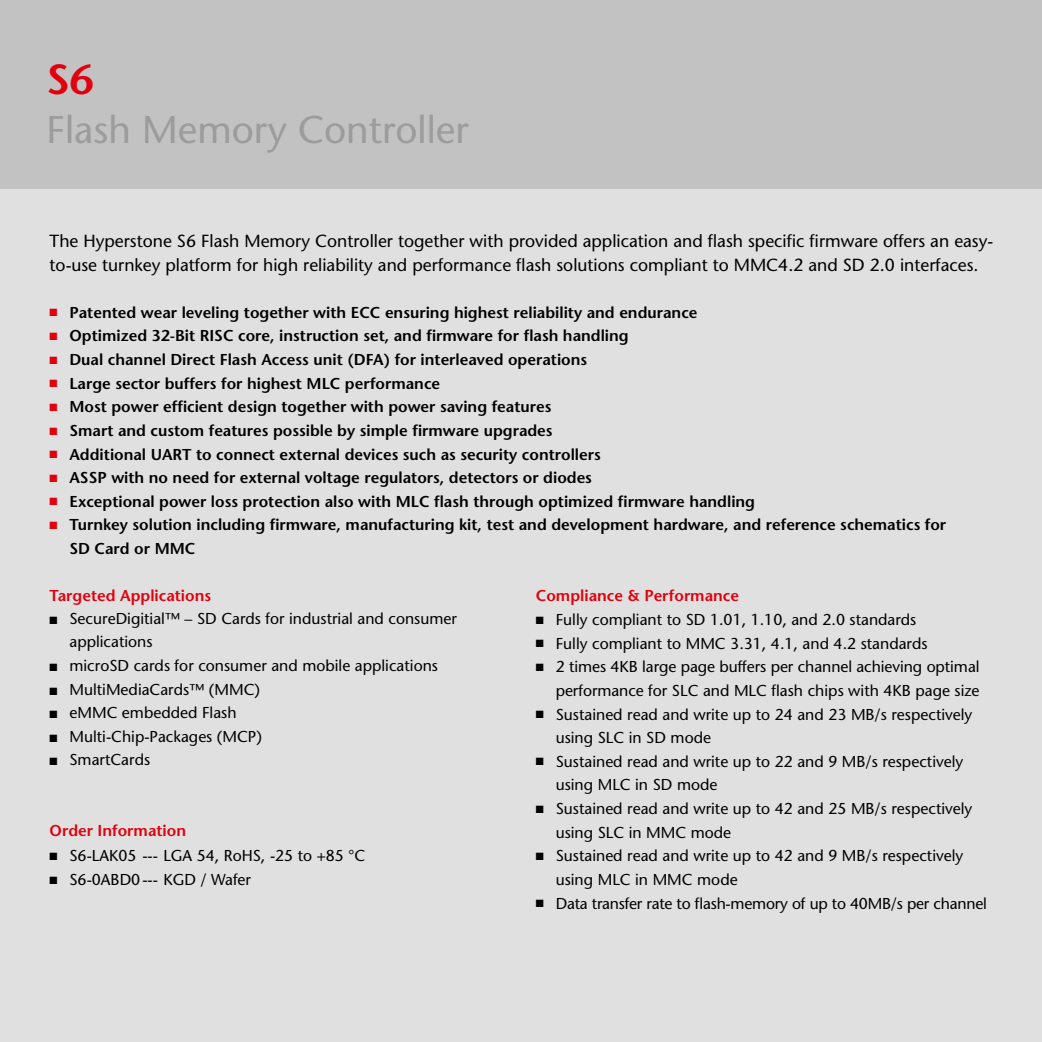
<style>
.page{position:relative;width:1042px;height:1042px;background:#fff}
.page>*{position:absolute;margin:0;border:0;box-sizing:border-box;transform-origin:0 0}
.t1{font:600 42px "Stone Sans";color:#e2000d}
.t2{font:38.5px "Stone Sans";color:#9c9c9c}
.t3{font:17.5px/23.6px "Stone Sans";color:#000}
.t4{font:15.75px/23.6px "Stone Sans";color:#000}
.t5{font:600 15.75px/23.6px "Stone Sans";color:#000}
.t6{font:600 15.75px "Stone Sans";color:#e2000d}
.s1{color:#e2000d}
</style>
<div class="page">
<div style="left:0;top:182px;width:1042px;height:860px;background:#e0e0e0"></div>
<div style="left:0;top:0;width:1042px;height:189px;background:#c2c2c2"></div>
<h1 class="t1" style="left:47px;top:53px;width:49px">S6</h1>
<h2 class="t2" style="left:47px;top:106px;width:424px">Flash Memory Controller</h2>
<p class="t3" style="left:50px;top:229px;width:945px">The Hyperstone S6 Flash Memory Controller together with provided application and flash specific firmware offers an easy&shy;to-use turnkey platform for high reliability and performance flash solutions compliant to MMC4.2 and SD 2.0 interfaces.</p>
<p class="t5" style="left:50px;top:300px;width:649px"><span class="s1">■</span> Patented wear leveling together with ECC ensuring highest reliability and endurance</p>
<p class="t5" style="left:50px;top:324px;width:581px"><span class="s1">■</span> Optimized 32-Bit RISC core, instruction set, and firmware for flash handling</p>
<p class="t5" style="left:50px;top:347px;width:539px"><span class="s1">■</span> Dual channel Direct Flash Access unit (DFA) for interleaved operations</p>
<p class="t5" style="left:50px;top:371px;width:392px"><span class="s1">■</span> Large sector buffers for highest MLC performance</p>
<p class="t5" style="left:50px;top:395px;width:503px"><span class="s1">■</span> Most power efficient design together with power saving features</p>
<p class="t5" style="left:50px;top:418px;width:504px"><span class="s1">■</span> Smart and custom features possible by simple firmware upgrades</p>
<p class="t5" style="left:50px;top:442px;width:553px"><span class="s1">■</span> Additional UART to connect external devices such as security controllers</p>
<p class="t5" style="left:50px;top:466px;width:544px"><span class="s1">■</span> ASSP with no need for external voltage regulators, detectors or diodes</p>
<p class="t5" style="left:50px;top:489px;width:707px"><span class="s1">■</span> Exceptional power loss protection also with MLC flash through optimized firmware handling</p>
<p class="t5" style="left:69px;top:513px;width:878px;text-indent:-20px"><span class="s1">■</span> Turnkey solution including firmware, manufacturing kit, test and development hardware, and reference schematics for<br>SD Card or MMC</p>
<p class="t6" style="left:50px;top:586px;width:163px">Targeted Applications</p>
<p class="t4" style="left:69px;top:606px;width:389px;text-indent:-20px">■ SecureDigitial™ – SD Cards for industrial and consumer applications</p>
<p class="t4" style="left:50px;top:653px;width:390px">■ microSD cards for consumer and mobile applications</p>
<p class="t4" style="left:50px;top:677px;width:212px">■ MultiMediaCards™ (MMC)</p>
<p class="t4" style="left:50px;top:701px;width:188px">■ eMMC embedded Flash</p>
<p class="t4" style="left:50px;top:724px;width:214px">■ Multi-Chip-Packages (MCP)</p>
<p class="t4" style="left:50px;top:748px;width:102px">■ SmartCards</p>
<p class="t6" style="left:536px;top:586px;width:205px">Compliance &amp; Performance</p>
<p class="t4" style="left:536px;top:607px;width:382px">■ Fully compliant to SD 1.01, 1.10, and 2.0 standards</p>
<p class="t4" style="left:536px;top:631px;width:393px">■ Fully compliant to MMC 3.31, 4.1, and 4.2 standards</p>
<p class="t4" style="left:536px;top:655px;width:445px;text-align:right">■ 2 times 4KB large page buffers per channel achieving optimal performance for SLC and MLC flash chips with 4KB page size</p>
<p class="t4" style="left:556px;top:702px;width:418px;text-indent:-20px">■ Sustained read and write up to 24 and 23 MB/s respectively using SLC in SD mode</p>
<p class="t4" style="left:556px;top:749px;width:409px;text-indent:-20px">■ Sustained read and write up to 22 and 9 MB/s respectively using MLC in SD mode</p>
<p class="t4" style="left:556px;top:796px;width:418px;text-indent:-20px">■ Sustained read and write up to 42 and 25 MB/s respectively using SLC in MMC mode</p>
<p class="t4" style="left:556px;top:844px;width:409px;text-indent:-20px">■ Sustained read and write up to 42 and 9 MB/s respectively using MLC in MMC mode</p>
<p class="t4" style="left:536px;top:891px;width:452px">■ Data transfer rate to flash-memory of up to 40MB/s per channel</p>
<p class="t6" style="left:50px;top:821px;width:138px">Order Information</p>
<p class="t4" style="left:50px;top:844px;width:317px">■ S6-LAK05 --- LGA 54, RoHS, -25 to +85 °C</p>
<p class="t4" style="left:50px;top:867px;width:203px">■ S6-0ABD0--- KGD / Wafer</p>
</div>
